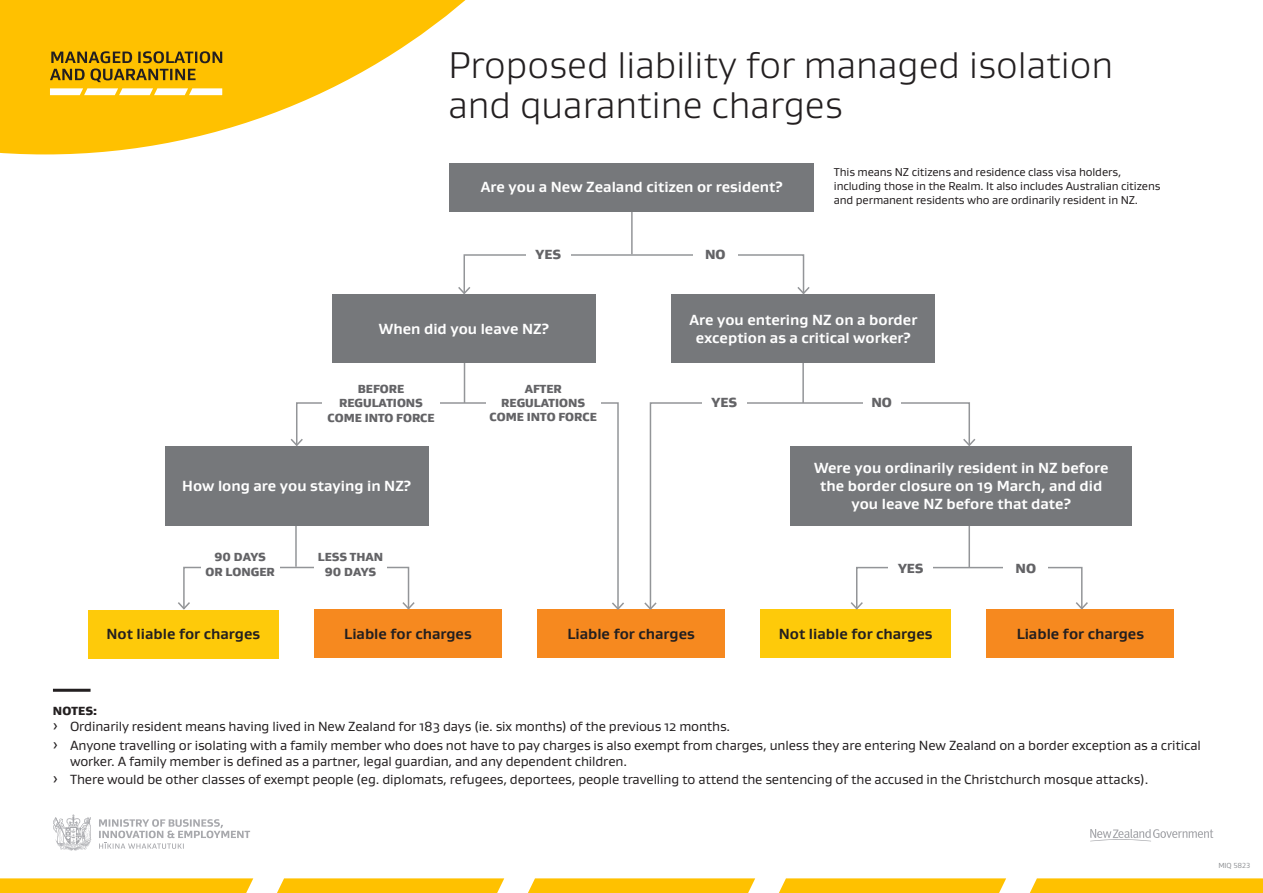
<style>
.page{position:relative;width:1263px;height:893px;background:#fff}
.page>*{position:absolute;margin:0;border:0;box-sizing:border-box;transform-origin:0 0}
.t1{font:300 37.95px/40.3px "Gustan";color:#231f20}
.t2{font:700 15px/18px "Gustan";color:#fff;text-align:center}
.t3{font:700 15px "Gustan";color:#231f20}
.t4{font:13.5px/16.4px "Gustan";letter-spacing:-.01em;color:#231f20}
.t5{font:900 13.5px "Gustan";color:#636366}
.t6{font:900 12px/14.4px "Gustan";color:#636366;text-align:center}
.t7{font:900 12px "Gustan";letter-spacing:.01em;color:#231f20}
.t8{font:11.55px/14px "Gustan";letter-spacing:-.01em;color:#231f20}
.t9{font:7.5px "Gustan";letter-spacing:-.01em;color:#939598}
</style>
<div class="page">
<svg style="left:0;top:0;width:466px;height:154px;fill:#ffc100"></svg>
<svg style="left:50px;top:51px;width:172px;height:31px;background:#ba8e09"></svg>
<svg style="left:50px;top:88px;width:172px;height:7px"></svg>
<svg style="left:53px;top:815px;width:39px;height:36px"></svg>
<svg style="left:99px;top:819px;width:151px;height:30px"></svg>
<svg style="left:1090px;top:829px;width:123px;height:12px"></svg>
<svg style="left:779px;top:878px;width:227px;height:15px;background:#ffc40e"></svg>
<svg style="left:528px;top:878px;width:227px;height:15px;background:#ffc40e"></svg>
<svg style="left:277px;top:878px;width:227px;height:15px;background:#ffc40e"></svg>
<svg style="left:0;top:878px;width:253px;height:15px;background:#ffc309"></svg>
<svg style="left:1030px;top:878px;width:233px;height:15px;background:#ffc30a"></svg>
<hr style="left:53px;top:689px;width:38px;height:3px;background:#231f20">
<hr style="left:631px;top:210px;width:2px;height:44px;background:#939598">
<hr style="left:464px;top:341px;width:1px;height:62px;background:#939598">
<hr style="left:802px;top:359px;width:2px;height:44px;background:#939598">
<div style="left:450px;top:163px;width:364px;height:49px;background:#76787b"></div>
<div style="left:332px;top:294px;width:264px;height:68px;background:#76787b"></div>
<div style="left:165px;top:446px;width:263px;height:80px;background:#76787b"></div>
<div style="left:987px;top:609px;width:187px;height:49px;background:#f6891f"></div>
<div style="left:315px;top:609px;width:187px;height:49px;background:#f6891f"></div>
<div style="left:538px;top:609px;width:187px;height:49px;background:#f6891f"></div>
<div style="left:761px;top:609px;width:190px;height:49px;background:#feca0a"></div>
<div style="left:88px;top:610px;width:190px;height:49px;background:#feca0a"></div>
<div style="left:790px;top:446px;width:342px;height:80px;background:#76787b"></div>
<div style="left:672px;top:294px;width:263px;height:68px;background:#76787b"></div>
<div style="left:463px;top:254px;width:341px;height:40px;border:2px solid #939598"></div>
<svg style="left:458px;top:285px;width:14px;height:9px"></svg>
<svg style="left:796px;top:285px;width:14px;height:9px"></svg>
<svg style="left:295px;top:401px;width:324px;height:209px"></svg>
<svg style="left:290px;top:437px;width:14px;height:10px"></svg>
<svg style="left:610px;top:601px;width:14px;height:9px"></svg>
<div style="left:183px;top:567px;width:226px;height:42px;border:2px solid #939598"></div>
<svg style="left:178px;top:600px;width:14px;height:10px"></svg>
<svg style="left:401px;top:600px;width:15px;height:10px"></svg>
<svg style="left:649px;top:401px;width:322px;height:209px"></svg>
<svg style="left:644px;top:601px;width:14px;height:9px"></svg>
<svg style="left:961px;top:437px;width:15px;height:10px"></svg>
<div style="left:856px;top:567px;width:226px;height:42px;border:2px solid #939598"></div>
<svg style="left:849px;top:600px;width:15px;height:10px"></svg>
<svg style="left:1074px;top:600px;width:14px;height:10px"></svg>
<div style="left:526px;top:250px;width:44px;height:9px;background:#fff"></div>
<div style="left:702px;top:398px;width:44px;height:9px;background:#fff"></div>
<div style="left:888px;top:564px;width:45px;height:9px;background:#fff"></div>
<div style="left:863px;top:398px;width:37px;height:13px;background:#fff"></div>
<div style="left:1004px;top:564px;width:44px;height:9px;background:#fff"></div>
<div style="left:322px;top:385px;width:118px;height:37px;background:#fff"></div>
<div style="left:201px;top:553px;width:78px;height:22px;background:#fff"></div>
<div style="left:486px;top:384px;width:114px;height:37px;background:#fff"></div>
<div style="left:314px;top:553px;width:73px;height:22px;background:#fff"></div>
<div style="left:693px;top:250px;width:44px;height:9px;background:#fff"></div>
<p class="t1" style="left:448px;top:44px;width:666px">Proposed liability for managed isolation and quarantine charges</p>
<p class="t2" style="left:481px;top:178px;width:303px">Are you a New Zealand citizen or resident?</p>
<p class="t5" style="left:535px;top:246px;width:27px">YES</p>
<p class="t5" style="left:705px;top:246px;width:22px">NO</p>
<p class="t8" style="left:834px;top:165px;width:328px">This means NZ citizens and residence class visa holders, including those in the Realm. It also includes Australian citizens and permanent residents who are ordinarily resident in NZ.</p>
<p class="t2" style="left:379px;top:319px;width:172px">When did you leave NZ?</p>
<p class="t6" style="left:327px;top:381px;width:109px">BEFORE<br>REGULATIONS<br>COME INTO FORCE</p>
<p class="t2" style="left:182px;top:476px;width:230px">How long are you staying in NZ?</p>
<p class="t6" style="left:206px;top:550px;width:71px">90 DAYS<br>OR LONGER</p>
<p class="t6" style="left:318px;top:550px;width:67px">LESS THAN<br>90 DAYS</p>
<p class="t6" style="left:490px;top:381px;width:109px">AFTER<br>REGULATIONS<br>COME INTO FORCE</p>
<p class="t2" style="left:689px;top:310px;width:230px">Are you entering NZ on a border exception as a critical worker?</p>
<p class="t5" style="left:711px;top:394px;width:27px">YES</p>
<p class="t5" style="left:871px;top:394px;width:22px">NO</p>
<p class="t2" style="left:814px;top:458px;width:296px">Were you ordinarily resident in NZ before the border closure on 19 March, and did you leave NZ before that date?</p>
<p class="t5" style="left:898px;top:559px;width:27px">YES</p>
<p class="t5" style="left:1016px;top:559px;width:22px">NO</p>
<p class="t3" style="left:107px;top:624px;width:155px">Not liable for charges</p>
<p class="t3" style="left:344px;top:624px;width:129px">Liable for charges</p>
<p class="t3" style="left:567px;top:624px;width:129px">Liable for charges</p>
<p class="t3" style="left:779px;top:624px;width:155px">Not liable for charges</p>
<p class="t3" style="left:1017px;top:624px;width:129px">Liable for charges</p>
<p class="t7" style="left:53px;top:703px;width:46px">NOTES:</p>
<p class="t4" style="left:70px;top:718px;width:662px">Ordinarily resident means having lived in New Zealand for 183 days (ie. six months) of the previous 12 months.</p>
<p class="t4" style="left:70px;top:736px;width:1132px">Anyone travelling or isolating with a family member who does not have to pay charges is also exempt from charges, unless they are entering New Zealand on a border exception as a critical worker. A family member is defined as a partner, legal guardian, and any dependent children.</p>
<p class="t4" style="left:70px;top:771px;width:1080px">There would be other classes of exempt people (eg. diplomats, refugees, deportees, people travelling to attend the sentencing of the accused in the Christchurch mosque attacks).</p>
<p class="t9" style="left:1218px;top:861px;width:34px">MIQ 5823</p>
</div>
